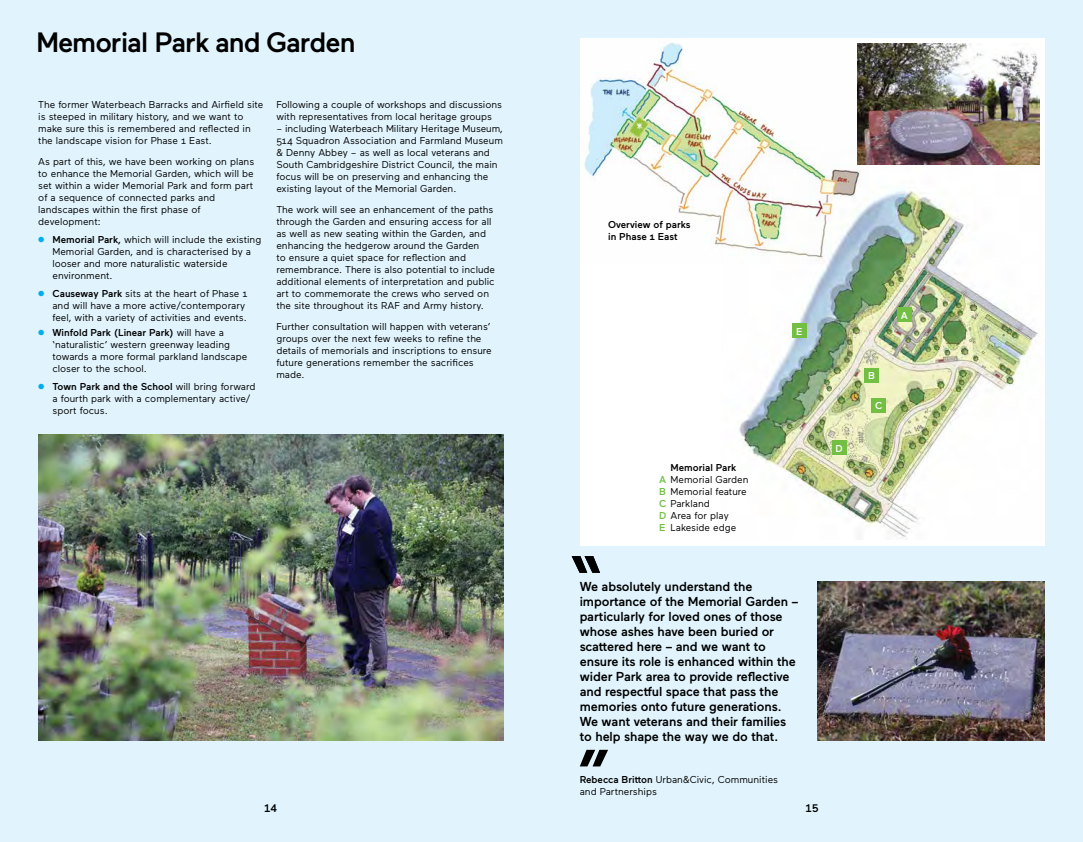
<style>
.page{position:relative;width:1083px;height:842px;background:#e1f4fd}
.page>*{position:absolute;margin:0;border:0;box-sizing:border-box;transform-origin:0 0}
.t1{font:500 28px "Maax";letter-spacing:-.035em;color:#000}
.t2{font:500 13px/15px "Maax";letter-spacing:-.01em;color:#000}
.t3{font:500 11px "Maax";color:#000}
.t4{font:10px/12px "Maax";color:#000}
.t5{font:500 10px/12px "Maax";color:#000}
.t6{font:500 10px "Maax";color:#fff}
.s1{color:#00aeef}
.s2{font-weight:500}
.s3{font-weight:500;color:#72bf44}
</style>
<div class="page">
<div style="left:580px;top:38px;width:465px;height:508px;background:#fff"></div>
<img style="left:738px;top:148px;width:302px;height:390px">
<img style="left:818px;top:582px;width:227px;height:159px">
<img style="left:869px;top:44px;width:170px;height:121px">
<img style="left:38px;top:435px;width:465px;height:306px">
<svg style="left:572px;top:556px;width:28px;height:17px"></svg>
<svg style="left:580px;top:750px;width:28px;height:16px"></svg>
<img style="left:584px;top:42px;width:285px;height:222px">
<div style="left:897px;top:308px;width:14px;height:14px;background:#72bf44"></div>
<div style="left:865px;top:368px;width:14px;height:14px;background:#72bf44"></div>
<div style="left:872px;top:399px;width:14px;height:14px;background:#72bf44"></div>
<div style="left:832px;top:441px;width:14px;height:14px;background:#72bf44"></div>
<div style="left:792px;top:324px;width:14px;height:14px;background:#72bf44"></div>
<h1 class="t1" style="left:36px;top:24px;width:321px">Memorial Park and Garden</h1>
<p class="t4" style="left:38px;top:98px;width:227px">The former Waterbeach Barracks and Airfield site is steeped in military history, and we want to make sure this is remembered and reflected in the landscape vision for Phase 1 East.</p>
<p class="t4" style="left:38px;top:155px;width:217px">As part of this, we have been working on plans to enhance the Memorial Garden, which will be set within a wider Memorial Park and form part of a sequence of connected parks and landscapes within the first phase of development:</p>
<p class="t4" style="left:52px;top:233px;width:210px;text-indent:-14px"><span class="s1">●</span> <span class="s2">Memorial Park,</span> which will include the existing Memorial Garden, and is characterised by a looser and more naturalistic waterside environment.</p>
<p class="t4" style="left:52px;top:287px;width:197px;text-indent:-14px"><span class="s1">●</span> <span class="s2">Causeway Park</span> sits at the heart of Phase 1 and will have a more active/contemporary feel, with a variety of activities and events.</p>
<p class="t4" style="left:52px;top:326px;width:196px;text-indent:-14px"><span class="s1">●</span> <span class="s2">Winfold Park (Linear Park)</span> will have a ‘naturalistic’ western greenway leading towards a more formal parkland landscape closer to the school.</p>
<p class="t4" style="left:52px;top:380px;width:205px;text-indent:-14px"><span class="s1">●</span> <span class="s2">Town Park and the School</span> will bring forward a fourth park with a complementary active/ sport focus.</p>
<p class="t4" style="left:276px;top:98px;width:227px">Following a couple of workshops and discussions with representatives from local heritage groups</p>
<p class="t4" style="left:276px;top:122px;width:228px">– including Waterbeach Military Heritage Museum, 514 Squadron Association and Farmland Museum &amp; Denny Abbey – as well as local veterans and South Cambridgeshire District Council, the main focus will be on preserving and enhancing the existing layout of the Memorial Garden.</p>
<p class="t4" style="left:276px;top:203px;width:220px">The work will see an enhancement of the paths through the Garden and ensuring access for all as well as new seating within the Garden, and enhancing the hedgerow around the Garden<br>to ensure a quiet space for reflection and remembrance. There is also potential to include additional elements of interpretation and public art to commemorate the crews who served on the site throughout its RAF and Army history.</p>
<p class="t4" style="left:276px;top:320px;width:217px">Further consultation will happen with veterans’ groups over the next few weeks to refine the details of memorials and inscriptions to ensure future generations remember the sacrifices made.</p>
<p class="t5" style="left:608px;top:218px;width:84px">Overview of parks in Phase 1 East</p>
<p class="t4" style="left:659px;top:461px;width:91px;text-indent:11px"><span class="s2">Memorial Park<br></span><span class="s3">A</span> Memorial Garden<br><span class="s3">B</span> Memorial feature<br><span class="s3">C</span> Parkland<br><span class="s3">D</span> Area for play<br><span class="s3">E</span> Lakeside edge</p>
<p class="t6" style="left:796px;top:325px;width:8px">E</p>
<p class="t6" style="left:835px;top:442px;width:9px">D</p>
<p class="t2" style="left:580px;top:578px;width:220px">We absolutely understand the importance of the Memorial Garden – particularly for loved ones of those whose ashes have been buried or scattered here – and we want to ensure its role is enhanced within the wider Park area to provide reflective and respectful space that pass the memories onto future generations.<br>We want veterans and their families to help shape the way we do that.</p>
<p class="t4" style="left:580px;top:773px;width:200px"><span class="s2">Rebecca Britton</span> Urban&amp;Civic, Communities and Partnerships</p>
<p class="t3" style="left:264px;top:801px;width:14px">14</p>
<p class="t3" style="left:806px;top:801px;width:14px">15</p>
<p class="t6" style="left:901px;top:309px;width:9px">A</p>
<p class="t6" style="left:868px;top:369px;width:8px">B</p>
<p class="t6" style="left:875px;top:399px;width:9px">C</p>
</div>
